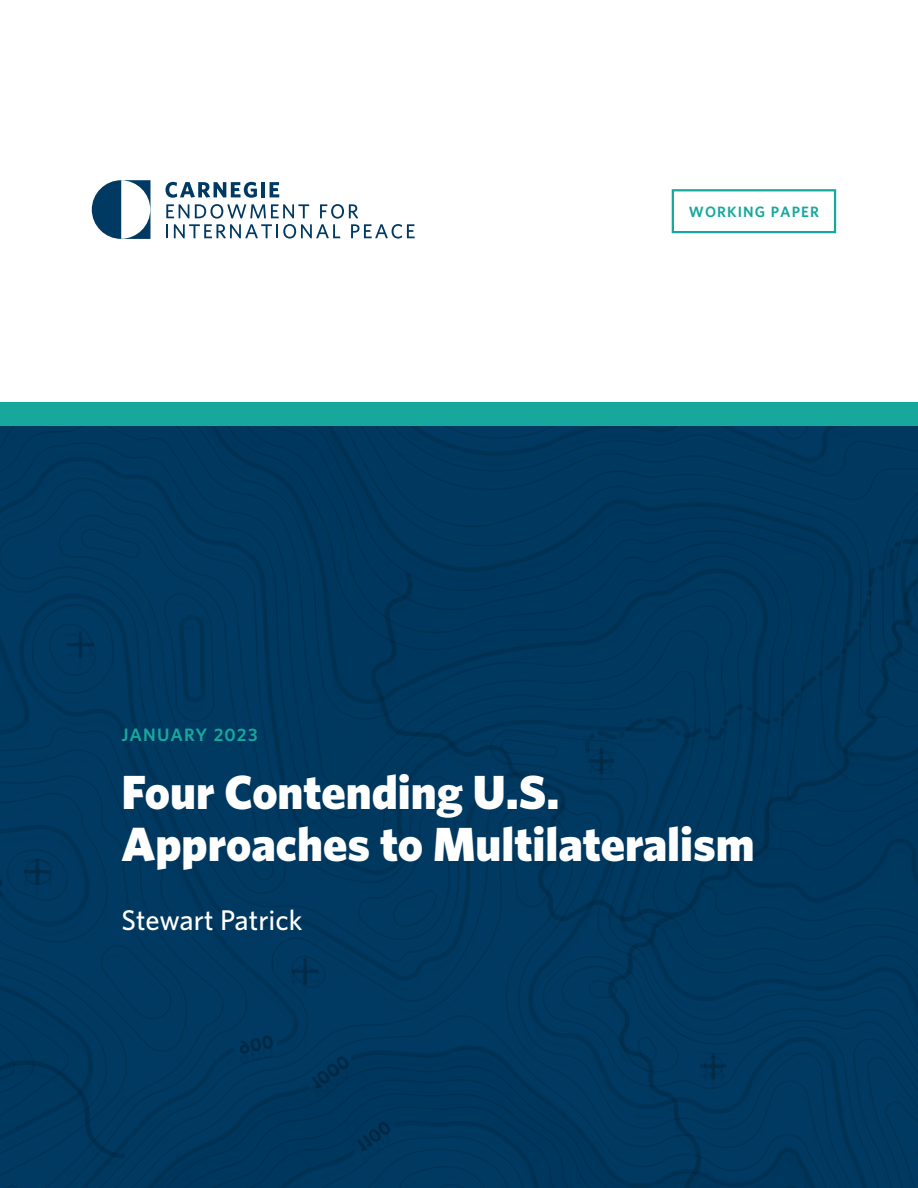
<style>
.page{position:relative;width:918px;height:1188px;background:#fff}
.page>*{position:absolute;margin:0;border:0;box-sizing:border-box;transform-origin:0 0}
.t1{font:900 48px/52.5px "Whitney";color:#fff}
.t2{font:500 28.5px "Whitney";color:#fff}
.t3{font:600 18px "Whitney";letter-spacing:.065em;color:#18a79d}
.t4{font:600 15px "Whitney";letter-spacing:.075em;color:#18a79d}
</style>
<div class="page">
<div style="left:0;top:403px;width:918px;height:785px;background:#003a62"></div>
<svg style="left:166px;top:182px;width:91px;height:16px"></svg>
<hr style="left:261px;top:182px;width:4px;height:15px;background:#003a62">
<svg style="left:270px;top:182px;width:9px;height:15px"></svg>
<svg style="left:166px;top:204px;width:249px;height:35px"></svg>
<svg style="left:92px;top:180px;width:58px;height:59px"></svg>
<div style="left:672px;top:189px;width:164px;height:44px;border:2px solid #18a79d"></div>
<div style="left:0;top:402px;width:918px;height:24px;background:#18a79d"></div>
<p class="t4" style="left:689px;top:202px;width:132px">WORKING PAPER</p>
<p class="t3" style="left:121px;top:723px;width:138px">JANUARY 2023</p>
<p class="t1" style="left:121px;top:764px;width:635px">Four Contending U.S.<br>Approaches to Multilateralism</p>
<p class="t2" style="left:121px;top:901px;width:183px">Stewart Patrick</p>
</div>
